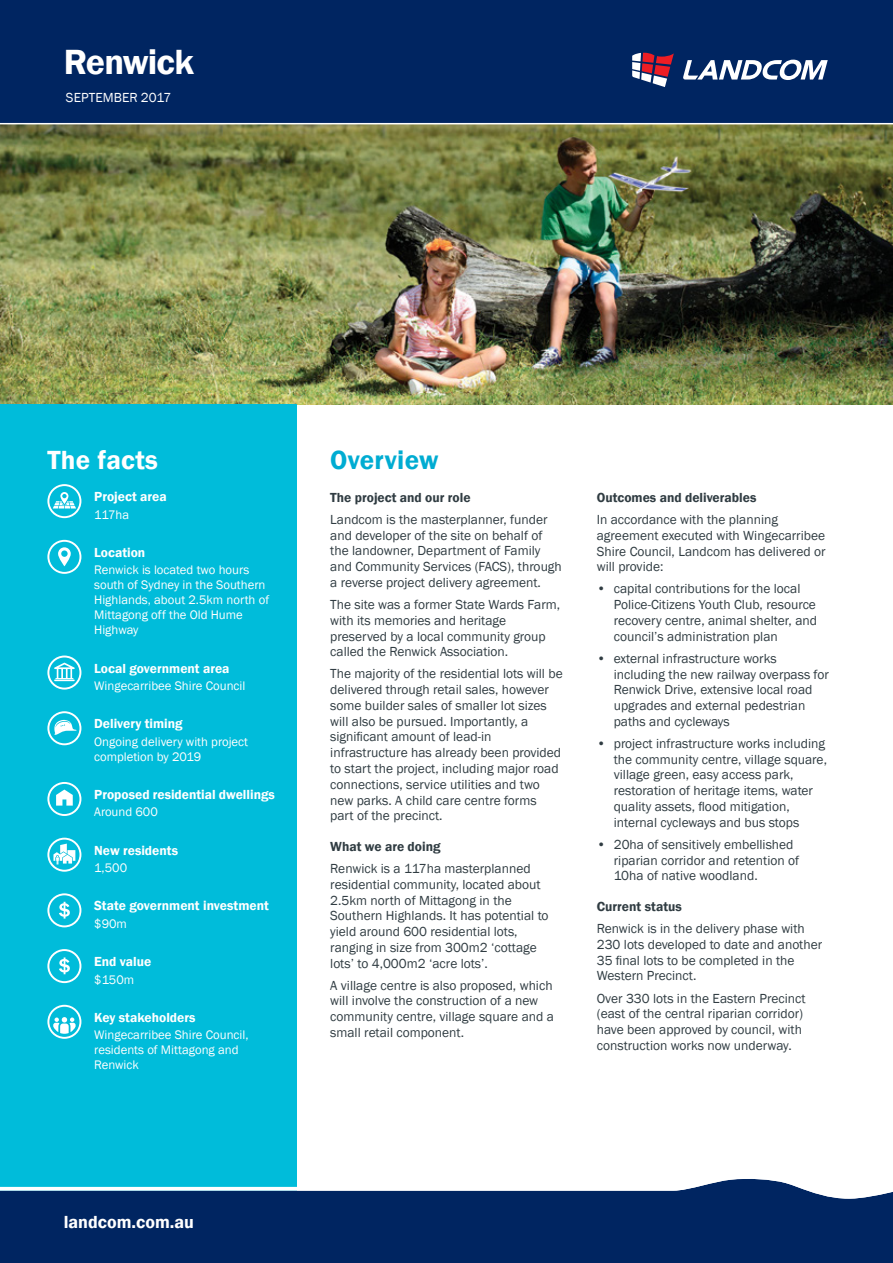
<style>
.page{position:relative;width:893px;height:1263px;background:#fff}
.page>*{position:absolute;margin:0;border:0;box-sizing:border-box;transform-origin:0 0}
.t1{font:600 36px "Franklin Gothic";letter-spacing:-.025em;color:#fff}
.t2{font:600 27px "Franklin Gothic";letter-spacing:.01em;color:#00acd2}
.t3{font:600 27px "Franklin Gothic";letter-spacing:.01em;color:#fff}
.t4{font:600 18px "Franklin Gothic";color:#fff}
.t5{font:13.5px/15.8px "Franklin Gothic";color:#303c42}
.t6{font:600 13.5px "Franklin Gothic";color:#fff}
.t7{font:600 13.5px "Franklin Gothic";color:#303c42}
.t8{font:13.5px "Franklin Gothic";color:#fff}
.t9{font:12.75px/15px "Franklin Gothic";color:#fff}
.s1{font-weight:600}
</style>
<div class="page">
<img style="left:0;top:124px;width:893px;height:280px">
<div style="left:0;top:404px;width:296px;height:787px;background:#00bcda"></div>
<svg style="left:47px;top:484px;width:34px;height:34px"></svg>
<svg style="left:47px;top:540px;width:34px;height:34px"></svg>
<svg style="left:47px;top:655px;width:34px;height:34px"></svg>
<svg style="left:47px;top:711px;width:34px;height:34px"></svg>
<svg style="left:47px;top:782px;width:34px;height:34px"></svg>
<svg style="left:47px;top:838px;width:34px;height:34px"></svg>
<svg style="left:47px;top:893px;width:34px;height:34px"></svg>
<svg style="left:47px;top:949px;width:34px;height:34px"></svg>
<svg style="left:47px;top:1005px;width:34px;height:34px"></svg>
<div style="left:0;top:1199px;width:893px;height:64px;background:#002561"></div>
<svg style="left:0;top:1174px;width:893px;height:25px"></svg>
<div style="left:0;top:0;width:893px;height:123px;background:#002561"></div>
<svg style="left:632px;top:53px;width:42px;height:34px"></svg>
<svg style="left:683px;top:60px;width:145px;height:20px"></svg>
<h1 class="t1" style="left:64px;top:40px;width:132px">Renwick</h1>
<p class="t8" style="left:66px;top:89px;width:107px">SEPTEMBER 2017</p>
<h2 class="t3" style="left:47px;top:443px;width:112px">The facts</h2>
<p class="t6" style="left:94px;top:488px;width:74px">Project area</p>
<p class="t9" style="left:94px;top:507px;width:36px">117ha</p>
<p class="t6" style="left:94px;top:544px;width:53px">Location</p>
<p class="t9" style="left:94px;top:563px;width:176px">Renwick is located two hours south of Sydney in the Southern<br>Highlands, about 2.5km north of<br>Mittagong off the Old Hume<br>Highway</p>
<p class="t6" style="left:94px;top:660px;width:137px">Local government area</p>
<p class="t9" style="left:94px;top:678px;width:153px">Wingecarribee Shire Council</p>
<p class="t6" style="left:94px;top:715px;width:90px">Delivery timing</p>
<p class="t9" style="left:94px;top:734px;width:155px">Ongoing delivery with project completion by 2019</p>
<p class="t6" style="left:94px;top:786px;width:182px">Proposed residential dwellings</p>
<p class="t9" style="left:94px;top:805px;width:65px">Around 600</p>
<p class="t6" style="left:94px;top:842px;width:85px">New residents</p>
<p class="t9" style="left:94px;top:861px;width:34px">1,500</p>
<p class="t6" style="left:94px;top:897px;width:176px">State government investment</p>
<p class="t9" style="left:94px;top:916px;width:34px">$90m</p>
<p class="t6" style="left:94px;top:953px;width:59px">End value</p>
<p class="t9" style="left:94px;top:972px;width:42px">$150m</p>
<p class="t6" style="left:94px;top:1009px;width:103px">Key stakeholders</p>
<p class="t9" style="left:94px;top:1028px;width:156px">Wingecarribee Shire Council, residents of Mittagong and<br>Renwick</p>
<h2 class="t2" style="left:330px;top:443px;width:110px">Overview</h2>
<p class="t7" style="left:330px;top:489px;width:142px">The project and our role</p>
<p class="t5" style="left:330px;top:512px;width:233px">Landcom is the masterplanner, funder and developer of the site on behalf of the landowner, Department of Family and Community Services (FACS), through a reverse project delivery agreement.</p>
<p class="t5" style="left:330px;top:597px;width:231px">The site was a former State Wards Farm, with its memories and heritage preserved by a local community group called the Renwick Association.</p>
<p class="t5" style="left:330px;top:666px;width:234px">The majority of the residential lots will be delivered through retail sales, however some builder sales of smaller lot sizes will also be pursued. Importantly, a significant amount of lead-in infrastructure has already been provided to start the project, including major road connections, service utilities and two new parks. A child care centre forms part of the precinct.</p>
<p class="t7" style="left:330px;top:838px;width:112px">What we are doing</p>
<p class="t5" style="left:330px;top:861px;width:220px">Renwick is a 117ha masterplanned residential community, located about 2.5km north of Mittagong in the Southern Highlands. It has potential to yield around 600 residential lots, ranging in size from 300m2 ‘cottage lots’ to 4,000m2 ‘acre lots’.</p>
<p class="t5" style="left:330px;top:978px;width:225px">A village centre is also proposed, which will involve the construction of a new community centre, village square and a small retail component.</p>
<p class="t7" style="left:597px;top:489px;width:161px">Outcomes and deliverables</p>
<p class="t5" style="left:597px;top:512px;width:230px">In accordance with the planning agreement executed with Wingecarribee<br>Shire Council, Landcom has delivered or will provide:</p>
<p class="t5" style="left:614px;top:581px;width:205px;text-indent:-17px"><span class="s1">•</span> capital contributions for the local Police-Citizens Youth Club, resource recovery centre, animal shelter, and council’s administration plan</p>
<p class="t5" style="left:614px;top:651px;width:217px;text-indent:-17px"><span class="s1">•</span> external infrastructure works including the new railway overpass for<br>Renwick Drive, extensive local road upgrades and external pedestrian paths and cycleways</p>
<p class="t5" style="left:614px;top:736px;width:215px;text-indent:-17px"><span class="s1">•</span> project infrastructure works including the community centre, village square, village green, easy access park, restoration of heritage items, water quality assets, flood mitigation, internal cycleways and bus stops</p>
<p class="t5" style="left:614px;top:837px;width:187px;text-indent:-17px"><span class="s1">•</span> 20ha of sensitively embellished riparian corridor and retention of<br>10ha of native woodland.</p>
<p class="t7" style="left:597px;top:898px;width:87px">Current status</p>
<p class="t5" style="left:597px;top:921px;width:227px">Renwick is in the delivery phase with<br>230 lots developed to date and another<br>35 final lots to be completed in the<br>Western Precinct.</p>
<p class="t5" style="left:597px;top:990px;width:210px">Over 330 lots in the Eastern Precinct (east of the central riparian corridor) have been approved by council, with construction works now underway.</p>
<h3 class="t4" style="left:64px;top:1210px;width:132px">landcom.com.au</h3>
</div>
